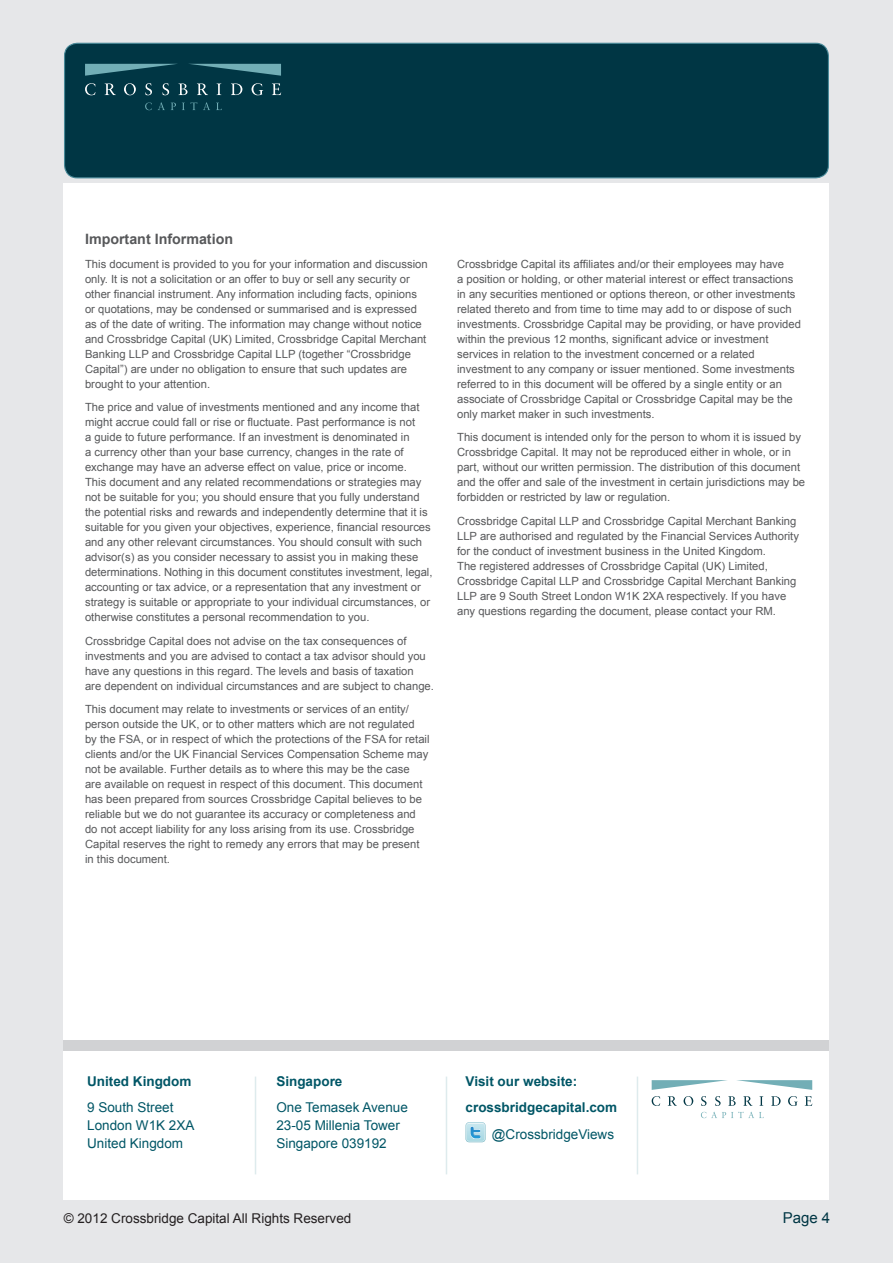
<style>
.page{position:relative;width:893px;height:1263px;background:#e6e7e9}
.page>*{position:absolute;margin:0;border:0;box-sizing:border-box;transform-origin:0 0}
.t1{font:15px "Arial";color:#003644}
._07__body_copy{font:700 14.25px "Arial";color:#57585a}
._07__body_copy-2{font:13.5px/18px "Arial";color:#005666}
._07__body_copy-3{font:700 13.5px "Arial";color:#005666}
.t2{font:13.5px "Arial";color:#231f20}
._07__body_copy-4{font:11.25px/15px "Arial";color:#57585a}
</style>
<div class="page">
<div style="left:64px;top:183px;width:765px;height:1016px;background:#fff"></div>
<div style="left:65px;top:43px;width:763px;height:135px;background:#003644;border-radius:13px"></div>
<div style="left:64px;top:43px;width:765px;height:135px;border:1px solid #488998;border-radius:13px"></div>
<svg style="left:85px;top:64px;width:91px;height:12px"></svg>
<svg style="left:190px;top:64px;width:91px;height:12px"></svg>
<svg style="left:85px;top:83px;width:10px;height:12px"></svg>
<svg style="left:105px;top:83px;width:11px;height:12px"></svg>
<svg style="left:124px;top:83px;width:12px;height:12px"></svg>
<svg style="left:145px;top:83px;width:7px;height:12px"></svg>
<svg style="left:162px;top:83px;width:7px;height:12px"></svg>
<svg style="left:179px;top:83px;width:8px;height:12px"></svg>
<svg style="left:197px;top:83px;width:11px;height:12px"></svg>
<svg style="left:217px;top:83px;width:4px;height:12px"></svg>
<svg style="left:231px;top:83px;width:11px;height:12px"></svg>
<svg style="left:252px;top:83px;width:11px;height:12px"></svg>
<svg style="left:272px;top:83px;width:9px;height:12px"></svg>
<svg style="left:145px;top:102px;width:7px;height:8px"></svg>
<svg style="left:158px;top:102px;width:7px;height:8px"></svg>
<svg style="left:171px;top:103px;width:5px;height:7px"></svg>
<svg style="left:182px;top:103px;width:3px;height:7px"></svg>
<svg style="left:191px;top:102px;width:6px;height:8px"></svg>
<svg style="left:203px;top:102px;width:7px;height:8px"></svg>
<svg style="left:216px;top:103px;width:6px;height:7px"></svg>
<div style="left:64px;top:1040px;width:765px;height:10px;background:#d1d2d4"></div>
<svg style="left:652px;top:1080px;width:75px;height:10px"></svg>
<svg style="left:737px;top:1080px;width:75px;height:10px"></svg>
<svg style="left:652px;top:1096px;width:8px;height:10px"></svg>
<svg style="left:668px;top:1096px;width:9px;height:10px"></svg>
<svg style="left:684px;top:1096px;width:9px;height:10px"></svg>
<svg style="left:701px;top:1096px;width:5px;height:10px"></svg>
<svg style="left:715px;top:1096px;width:6px;height:10px"></svg>
<svg style="left:728px;top:1096px;width:8px;height:10px"></svg>
<svg style="left:743px;top:1096px;width:9px;height:10px"></svg>
<svg style="left:759px;top:1096px;width:4px;height:10px"></svg>
<svg style="left:771px;top:1096px;width:10px;height:10px"></svg>
<svg style="left:788px;top:1096px;width:10px;height:10px"></svg>
<svg style="left:805px;top:1096px;width:7px;height:10px"></svg>
<svg style="left:701px;top:1112px;width:63px;height:6px"></svg>
<hr style="left:255px;top:1076px;width:1px;height:98px;background:#deebed">
<hr style="left:446px;top:1076px;width:1px;height:98px;background:#deebed">
<hr style="left:637px;top:1076px;width:1px;height:98px;background:#deebed">
<svg style="left:466px;top:1122px;width:19px;height:20px"></svg>
<p class="_07__body_copy" style="left:85px;top:230px;width:150px">Important Information</p>
<p class="_07__body_copy-4" style="left:85px;top:256px;width:344px">This document is provided to you for your information and discussion only. It is not a solicitation or an offer to buy or sell any security or other financial instrument. Any information including facts, opinions or quotations, may be condensed or summarised and is expressed as of the date of writing. The information may change without notice and Crossbridge Capital (UK) Limited, Crossbridge Capital Merchant Banking LLP and Crossbridge Capital LLP (together “Crossbridge Capital”) are under no obligation to ensure that such updates are brought to your attention.</p>
<p class="_07__body_copy-4" style="left:85px;top:400px;width:349px">The price and value of investments mentioned and any income that might accrue could fall or rise or fluctuate. Past performance is not<br>a guide to future performance. If an investment is denominated in<br>a currency other than your base currency, changes in the rate of exchange may have an adverse effect on value, price or income.<br>This document and any related recommendations or strategies may not be suitable for you; you should ensure that you fully understand the potential risks and rewards and independently determine that it is suitable for you given your objectives, experience, financial resources and any other relevant circumstances. You should consult with such advisor(s) as you consider necessary to assist you in making these determinations. Nothing in this document constitutes investment, legal, accounting or tax advice, or a representation that any investment or strategy is suitable or appropriate to your individual circumstances, or otherwise constitutes a personal recommendation to you.</p>
<p class="_07__body_copy-4" style="left:85px;top:633px;width:350px">Crossbridge Capital does not advise on the tax consequences of investments and you are advised to contact a tax advisor should you have any questions in this regard. The levels and basis of taxation<br>are dependent on individual circumstances and are subject to change.</p>
<p class="_07__body_copy-4" style="left:85px;top:702px;width:346px">This document may relate to investments or services of an entity/ person outside the UK, or to other matters which are not regulated<br>by the FSA, or in respect of which the protections of the FSA for retail clients and/or the UK Financial Services Compensation Scheme may not be available. Further details as to where this may be the case<br>are available on request in respect of this document. This document has been prepared from sources Crossbridge Capital believes to be reliable but we do not guarantee its accuracy or completeness and do not accept liability for any loss arising from its use. Crossbridge Capital reserves the right to remedy any errors that may be present in this document.</p>
<p class="_07__body_copy-4" style="left:457px;top:256px;width:345px">Crossbridge Capital its affiliates and/or their employees may have<br>a position or holding, or other material interest or effect transactions in any securities mentioned or options thereon, or other investments related thereto and from time to time may add to or dispose of such investments. Crossbridge Capital may be providing, or have provided within the previous 12 months, significant advice or investment services in relation to the investment concerned or a related investment to any company or issuer mentioned. Some investments referred to in this document will be offered by a single entity or an associate of Crossbridge Capital or Crossbridge Capital may be the only market maker in such investments.</p>
<p class="_07__body_copy-4" style="left:457px;top:430px;width:350px">This document is intended only for the person to whom it is issued by Crossbridge Capital. It may not be reproduced either in whole, or in part, without our written permission. The distribution of this document and the offer and sale of the investment in certain jurisdictions may be forbidden or restricted by law or regulation.</p>
<p class="_07__body_copy-4" style="left:457px;top:513px;width:343px">Crossbridge Capital LLP and Crossbridge Capital Merchant Banking LLP are authorised and regulated by the Financial Services Authority for the conduct of investment business in the United Kingdom.<br>The registered addresses of Crossbridge Capital (UK) Limited, Crossbridge Capital LLP and Crossbridge Capital Merchant Banking LLP are 9 South Street London W1K 2XA respectively. If you have any questions regarding the document, please contact your RM.</p>
<p class="_07__body_copy-3" style="left:87px;top:1072px;width:106px">United Kingdom</p>
<p class="_07__body_copy-2" style="left:87px;top:1098px;width:109px">9 South Street<br>London W1K 2XA<br>United Kingdom</p>
<p class="_07__body_copy-3" style="left:276px;top:1072px;width:68px">Singapore</p>
<p class="_07__body_copy-2" style="left:276px;top:1098px;width:133px">One Temasek Avenue<br>23-05 Millenia Tower<br>Singapore 039192</p>
<p class="t2" style="left:64px;top:1209px;width:289px">© 2012 Crossbridge Capital All Rights Reserved</p>
<p class="_07__body_copy-3" style="left:466px;top:1072px;width:113px">Visit our website:</p>
<p class="_07__body_copy-3" style="left:466px;top:1098px;width:153px">crossbridgecapital.com</p>
<p class="_07__body_copy-2" style="left:492px;top:1125px;width:124px">@CrossbridgeViews</p>
<p class="t1" style="left:783px;top:1208px;width:49px">Page 4</p>
</div>
